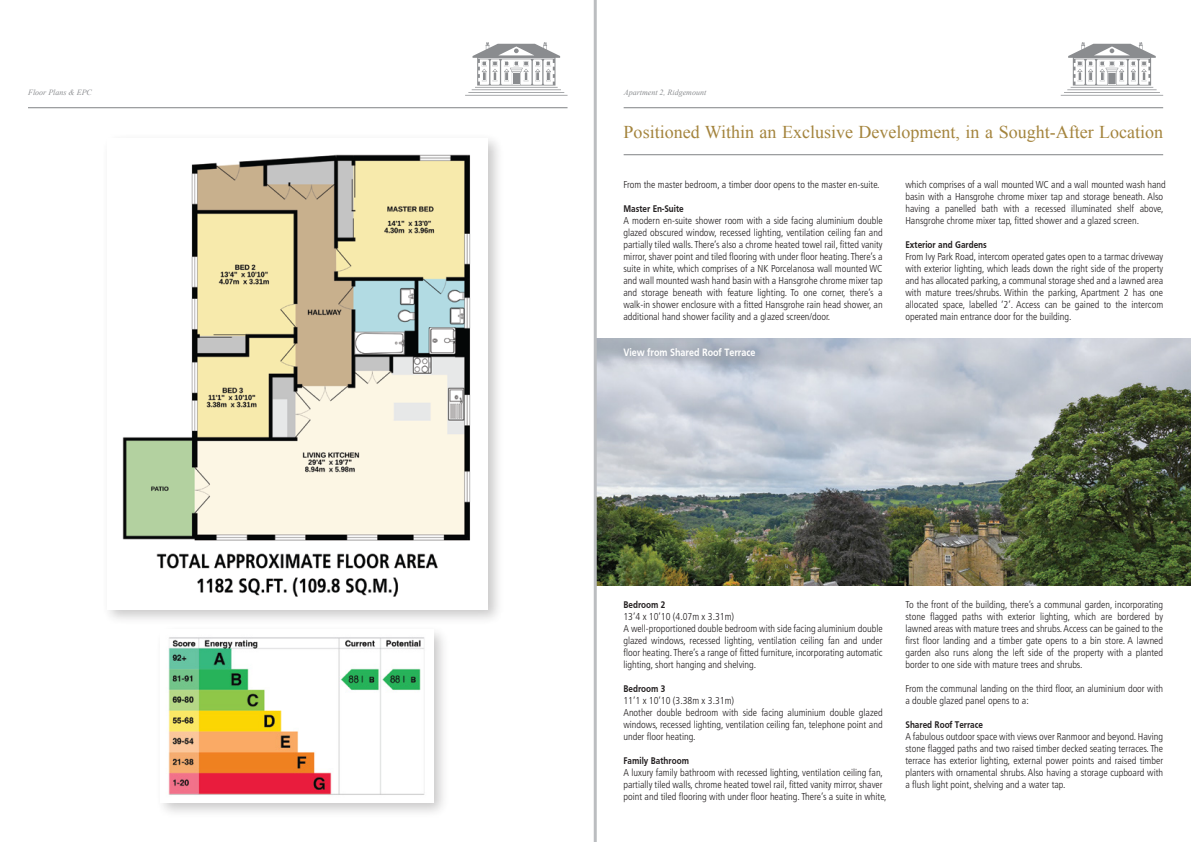
<style>
.page{position:relative;width:1191px;height:842px;background:#fff}
.page>*{position:absolute;margin:0;border:0;box-sizing:border-box;transform-origin:0 0}
.t1{font:18px "Times New Roman";color:#a4843d}
.t2{font:700 11px "Frutiger Cnd";color:#fff}
.t3{font:300 condensed 10px/12px "Frutiger LT Std";color:#231f20}
.t4{font:700 10px "Frutiger Cnd";color:#231f20}
.t5{font:italic 8px "Times New Roman";color:#8a8c8f}
</style>
<div class="page">
<img style="left:597px;top:338px;width:594px;height:247px">
<hr style="left:594px;top:0;width:3px;height:842px;background:#bbbdc0">
<hr style="left:623px;top:107px;width:540px;height:1px;background:#808285">
<hr style="left:623px;top:154px;width:540px;height:1px;background:#808285">
<svg style="left:1060px;top:42px;width:103px;height:54px"></svg>
<hr style="left:28px;top:107px;width:539px;height:1px;background:#808285">
<svg style="left:465px;top:42px;width:102px;height:54px"></svg>
<img style="left:122px;top:154px;width:349px;height:443px">
<img style="left:160px;top:630px;width:273px;height:172px">
<img style="left:609px;top:338px;width:178px;height:41px">
<p class="t5" style="left:28px;top:87px;width:65px">Floor Plans &amp; EPC</p>
<p class="t5" style="left:624px;top:87px;width:84px">Apartment 2, Ridgemount</p>
<h1 class="t1" style="left:623px;top:120px;width:541px">Positioned Within an Exclusive Development, in a Sought-After Location</h1>
<p class="t3" style="left:905px;top:179px;width:262px">which comprises of a wall mounted WC and a wall mounted wash hand basin with a Hansgrohe chrome mixer tap and storage beneath. Also having a panelled bath with a recessed illuminated shelf above, Hansgrohe chrome mixer tap, fitted shower and a glazed screen.</p>
<p class="t4" style="left:905px;top:239px;width:83px">Exterior and Gardens</p>
<p class="t3" style="left:905px;top:251px;width:259px;text-align:justify">From Ivy Park Road, intercom operated gates open to a tarmac driveway with exterior lighting, which leads down the right side of the property and has allocated parking, a communal storage shed and a lawned area with mature trees/shrubs. Within the parking, Apartment 2 has one allocated space, labelled ‘2’. Access can be gained to the intercom operated main entrance door for the building.</p>
<p class="t3" style="left:623px;top:179px;width:258px">From the master bedroom, a timber door opens to the master en-suite.</p>
<p class="t4" style="left:623px;top:203px;width:62px">Master En-Suite</p>
<p class="t3" style="left:623px;top:215px;width:261px;text-align:justify">A modern en-suite shower room with a side facing aluminium double glazed obscured window, recessed lighting, ventilation ceiling fan and partially tiled walls. There’s also a chrome heated towel rail, fitted vanity mirror, shaver point and tiled flooring with under floor heating. There’s a suite in white, which comprises of a NK Porcelanosa wall mounted WC and wall mounted wash hand basin with a Hansgrohe chrome mixer tap and storage beneath with feature lighting. To one corner, there’s a walk-in shower enclosure with a fitted Hansgrohe rain head shower, an additional hand shower facility and a glazed screen/door.</p>
<p class="t2" style="left:623px;top:346px;width:134px">View from Shared Roof Terrace</p>
<p class="t4" style="left:623px;top:599px;width:44px">Bedroom 2</p>
<p class="t3" style="left:623px;top:611px;width:261px">13’4 x 10’10 (4.07m x 3.31m)<br>A well-proportioned double bedroom with side facing aluminium double glazed windows, recessed lighting, ventilation ceiling fan and under floor heating. There’s a range of fitted furniture, incorporating automatic lighting, short hanging and shelving.</p>
<p class="t4" style="left:623px;top:683px;width:44px">Bedroom 3</p>
<p class="t3" style="left:623px;top:695px;width:261px">11’1 x 10’10 (3.38m x 3.31m)<br>Another double bedroom with side facing aluminium double glazed windows, recessed lighting, ventilation ceiling fan, telephone point and under floor heating.</p>
<p class="t4" style="left:623px;top:755px;width:67px">Family Bathroom</p>
<p class="t3" style="left:623px;top:767px;width:265px">A luxury family bathroom with recessed lighting, ventilation ceiling fan, partially tiled walls, chrome heated towel rail, fitted vanity mirror, shaver point and tiled flooring with under floor heating. There’s a suite in white,</p>
<p class="t3" style="left:905px;top:599px;width:259px;text-align:justify">To the front of the building, there’s a communal garden, incorporating stone flagged paths with exterior lighting, which are bordered by lawned areas with mature trees and shrubs. Access can be gained to the first floor landing and a timber gate opens to a bin store. A lawned garden also runs along the left side of the property with a planted border to one side with mature trees and shrubs.</p>
<p class="t3" style="left:905px;top:683px;width:259px">From the communal landing on the third floor, an aluminium door with a double glazed panel opens to a:</p>
<p class="t4" style="left:905px;top:719px;width:79px">Shared Roof Terrace</p>
<p class="t3" style="left:905px;top:731px;width:259px;text-align:justify">A fabulous outdoor space with views over Ranmoor and beyond. Having stone flagged paths and two raised timber decked seating terraces. The terrace has exterior lighting, external power points and raised timber planters with ornamental shrubs. Also having a storage cupboard with a flush light point, shelving and a water tap.</p>
</div>
